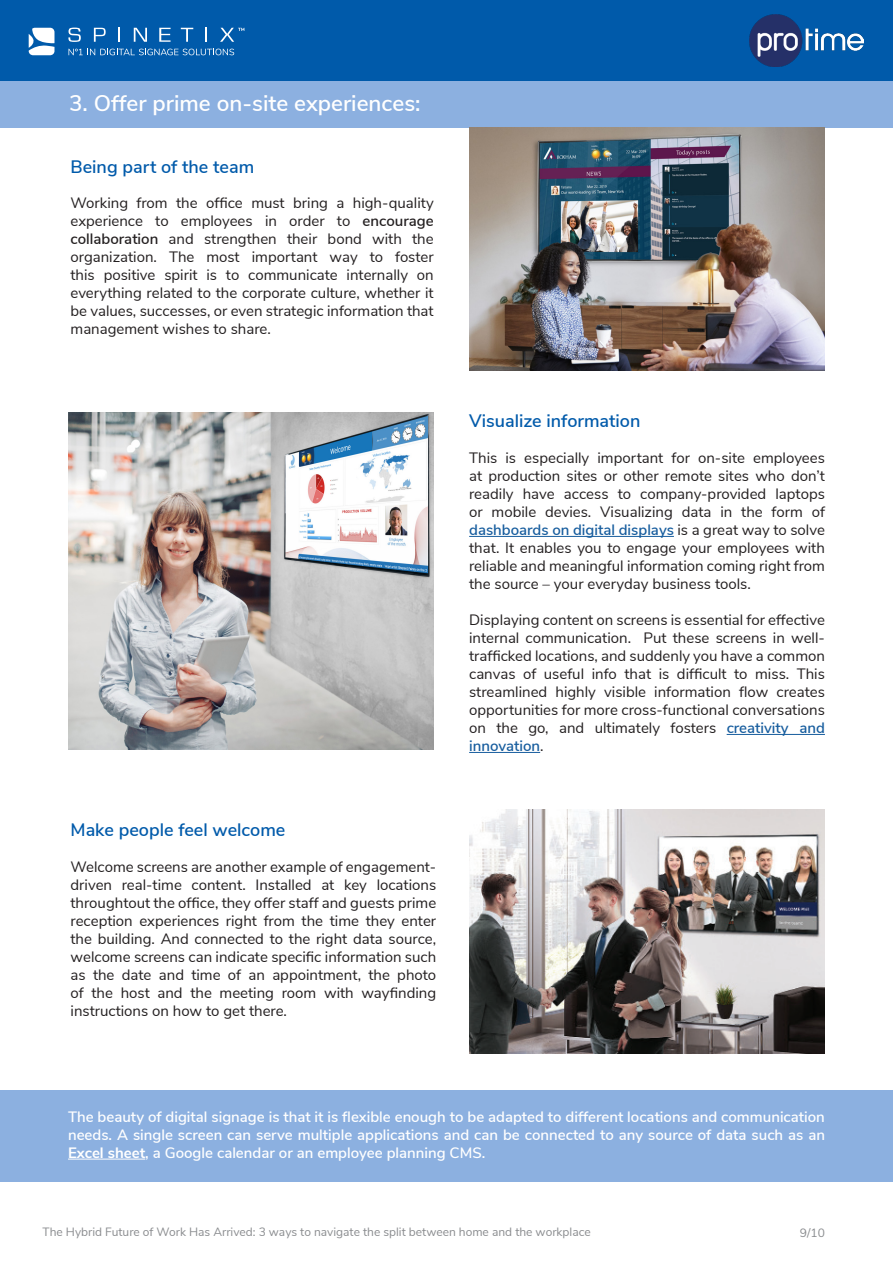
<style>
.page{position:relative;width:893px;height:1263px;background:#fff}
.page>*{position:absolute;margin:0;border:0;box-sizing:border-box;transform-origin:0 0}
.t1{font:600 22.5px "Nunito Sans";color:#fff}
.t2{font:600 18px "Nunito Sans";color:#005aaa}
.t3{font:15px/18px "Nunito Sans";color:#231f20;text-align:justify}
.t4{font:600 15px/18px "Nunito Sans";color:#fff;text-align:justify}
.t5{font:12px "Nunito Sans";color:#8a8c8f}
.s1{font-weight:600}
.s2{font-weight:600;color:#175d9e}
.s3{font-weight:700}
</style>
<div class="page">
<div style="left:0;top:0;width:893px;height:81px;background:#005aaa"></div>
<svg style="left:69px;top:49px;width:165px;height:6px"></svg>
<svg style="left:68px;top:28px;width:13px;height:14px"></svg>
<svg style="left:94px;top:28px;width:12px;height:14px"></svg>
<svg style="left:134px;top:28px;width:13px;height:14px"></svg>
<svg style="left:159px;top:28px;width:12px;height:14px"></svg>
<svg style="left:181px;top:28px;width:12px;height:14px"></svg>
<svg style="left:118px;top:28px;width:2px;height:14px"></svg>
<svg style="left:206px;top:28px;width:1px;height:14px"></svg>
<svg style="left:220px;top:28px;width:24px;height:14px"></svg>
<svg style="left:29px;top:28px;width:25px;height:27px"></svg>
<img style="left:750px;top:14px;width:113px;height:53px">
<div style="left:0;top:1090px;width:893px;height:91px;background:#8cb0e0"></div>
<div style="left:0;top:81px;width:893px;height:47px;background:#8cb0e0"></div>
<img style="left:469px;top:128px;width:356px;height:243px">
<img style="left:68px;top:413px;width:366px;height:336px">
<hr style="left:469px;top:536px;width:205px;height:1px;background:#175d9e">
<hr style="left:727px;top:734px;width:98px;height:1px;background:#175d9e">
<hr style="left:469px;top:752px;width:71px;height:1px;background:#175d9e">
<img style="left:469px;top:810px;width:356px;height:243px">
<hr style="left:68px;top:1159px;width:77px;height:1px;background:#fff">
<p class="t1" style="left:69px;top:86px;width:353px">3. Offer prime on-site experiences:</p>
<p class="t2" style="left:71px;top:153px;width:185px">Being part of the team</p>
<p class="t3" style="left:71px;top:193px;width:365px">Working from the office must bring a high-quality experience to employees in order to <span class="s1">encourage collaboration</span> and strengthen their bond with the organization. The most important way to foster this positive spirit is to communicate internally on everything related to the corporate culture, whether it be values, successes, or even strategic information that management wishes to share.</p>
<p class="t2" style="left:71px;top:816px;width:216px">Make people feel welcome</p>
<p class="t3" style="left:71px;top:857px;width:367px">Welcome screens are another example of engagement&shy;driven real-time content. Installed at key locations throughtout the office, they offer staff and guests prime reception experiences right from the time they enter the building. And connected to the right data source, welcome screens can indicate specific information such as the date and time of an appointment, the photo of the host and the meeting room with wayfinding instructions on how to get there.</p>
<p class="t2" style="left:469px;top:408px;width:173px">Visualize information</p>
<p class="t3" style="left:469px;top:448px;width:357px">This is especially important for on-site employees at production sites or other remote sites who don’t readily have access to company-provided laptops or mobile devies. Visualizing data in the form of <span class="s2">dashboards on digital displays</span> is a great way to solve that. It enables you to engage your employees with reliable and meaningful information coming right from the source – your everyday business tools.</p>
<p class="t3" style="left:469px;top:610px;width:357px">Displaying content on screens is essential for effective internal communication. Put these screens in well&shy;trafficked locations, and suddenly you have a common canvas of useful info that is difficult to miss. This streamlined highly visible information flow creates opportunities for more cross-functional conversations on the go, and ultimately fosters <span class="s2">creativity and innovation</span>.</p>
<p class="t4" style="left:68px;top:1107px;width:758px">The beauty of digital signage is that it is flexible enough to be adapted to different locations and communication needs. A single screen can serve multiple applications and can be connected to any source of data such as an <span class="s3">Excel sheet</span>, a Google calendar or an employee planning CMS.</p>
<p class="t5" style="left:43px;top:1223px;width:550px">The Hybrid Future of Work Has Arrived: 3 ways to navigate the split between home and the workplace</p>
<p class="t5" style="left:800px;top:1224px;width:26px">9/10</p>
</div>
